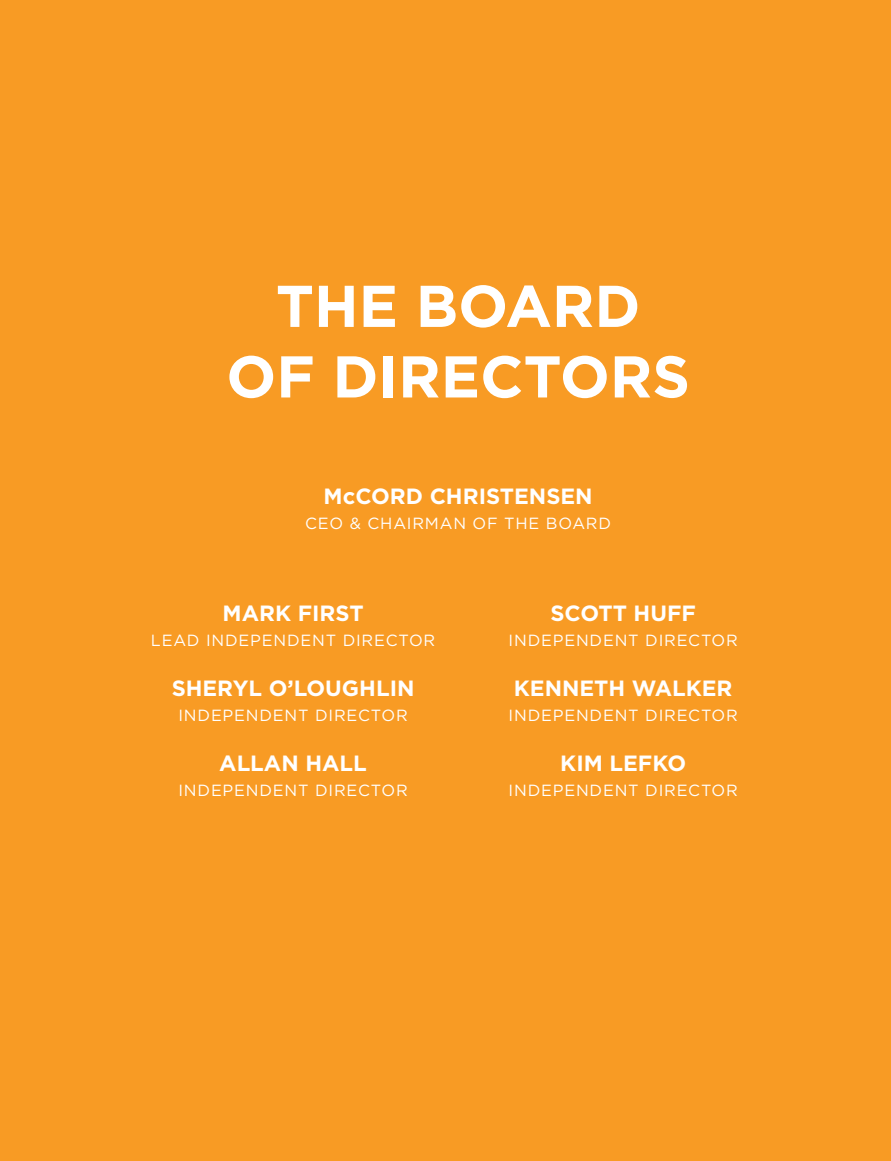
<style>
.page{position:relative;width:891px;height:1161px;background:#f89b24}
.page>*{position:absolute;margin:0;border:0;box-sizing:border-box;transform-origin:0 0}
.t1{font:700 58.8px/70.5px "Dxprmw Gotham";color:#fff;text-align:center}
.t2{font:700 22.05px "Dxprmw Gotham";color:#fff}
.t3{font:16.2px "Swhbpm Gotham";letter-spacing:.05em;color:#fff}
</style>
<div class="page">
<h1 class="t1" style="left:226px;top:271px;width:465px">THE BOARD<br>OF DIRECTORS</h1>
<h2 class="t2" style="left:324px;top:481px;width:271px">McCORD CHRISTENSEN</h2>
<p class="t3" style="left:305px;top:513px;width:307px">CEO &amp; CHAIRMAN OF THE BOARD</p>
<h2 class="t2" style="left:223px;top:599px;width:143px">MARK FIRST</h2>
<p class="t3" style="left:151px;top:630px;width:286px">LEAD INDEPENDENT DIRECTOR</p>
<h2 class="t2" style="left:172px;top:674px;width:244px">SHERYL O’LOUGHLIN</h2>
<p class="t3" style="left:178px;top:705px;width:231px">INDEPENDENT DIRECTOR</p>
<h2 class="t2" style="left:219px;top:749px;width:149px">ALLAN HALL</h2>
<p class="t3" style="left:178px;top:780px;width:231px">INDEPENDENT DIRECTOR</p>
<h2 class="t2" style="left:550px;top:599px;width:147px">SCOTT HUFF</h2>
<p class="t3" style="left:509px;top:630px;width:231px">INDEPENDENT DIRECTOR</p>
<h2 class="t2" style="left:514px;top:674px;width:220px">KENNETH WALKER</h2>
<p class="t3" style="left:509px;top:705px;width:231px">INDEPENDENT DIRECTOR</p>
<h2 class="t2" style="left:560px;top:749px;width:127px">KIM LEFKO</h2>
<p class="t3" style="left:509px;top:780px;width:231px">INDEPENDENT DIRECTOR</p>
</div>
